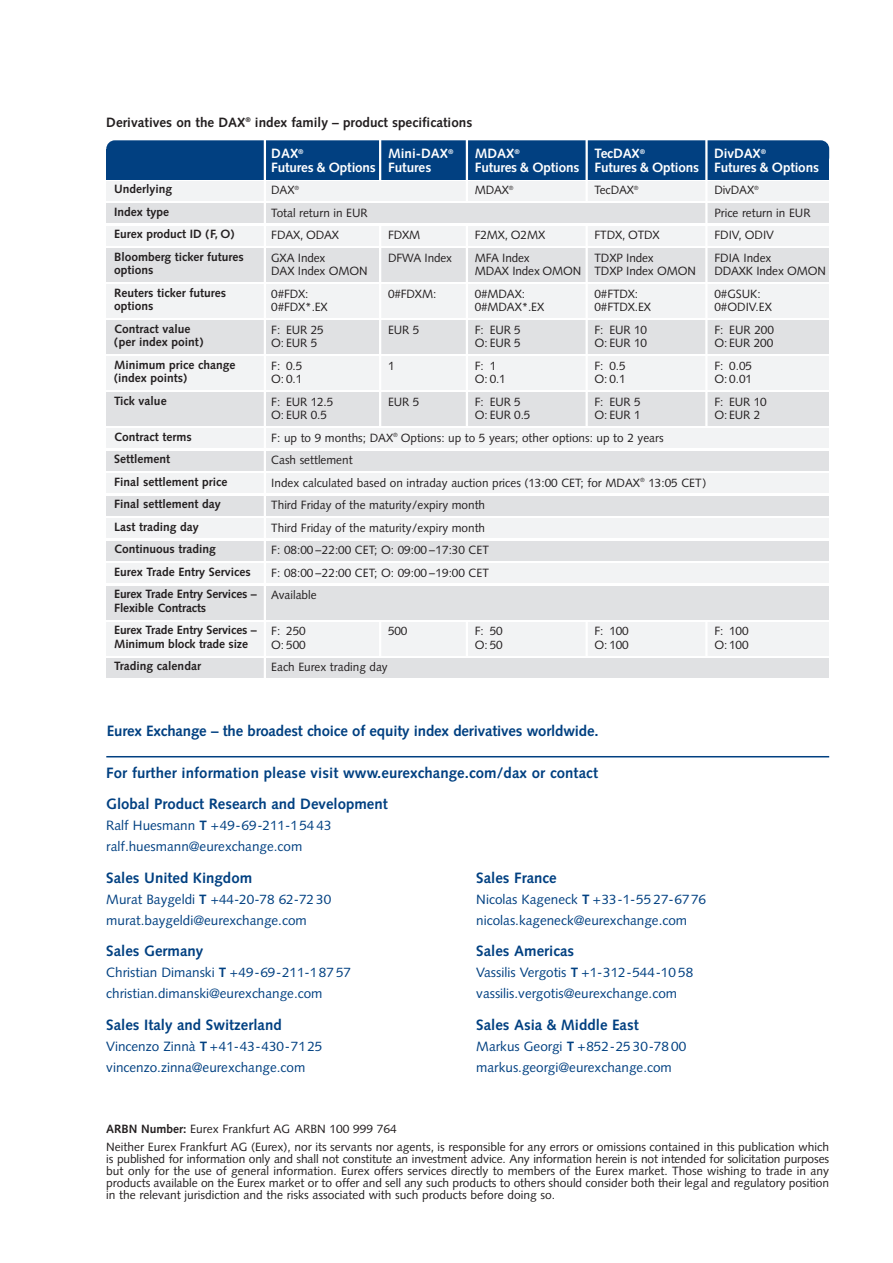
<style>
.page{position:relative;width:893px;height:1263px;background:#fff}
.page>*{position:absolute;margin:0;border:0;box-sizing:border-box;transform-origin:0 0}
.t1{font:700 15px/31.5px "Syntax";color:#014081}
.t2{font:13.5px/21px "Syntax";color:#014081}
.t3{font:700 13.5px/13.5px "Syntax";letter-spacing:-.01em;color:#fff}
.t4{font:700 13.5px "Syntax";color:#231f20}
.t5{font:12px/22.5px "Syntax";color:#231f20}
.t6{font:700 12px/22.5px "Syntax";color:#231f20}
.s1{font-weight:700}
</style>
<div class="page">
<div style="left:106px;top:140px;width:723px;height:26px;background:#014081;border-radius:9px"></div>
<div style="left:106px;top:149px;width:723px;height:30px;background:#014081"></div>
<div style="left:106px;top:181px;width:723px;height:19px;background:#f2f3f4"></div>
<div style="left:106px;top:226px;width:723px;height:19px;background:#f2f3f4"></div>
<div style="left:106px;top:203px;width:723px;height:20px;background:#e0e1e3"></div>
<div style="left:106px;top:284px;width:723px;height:33px;background:#f2f3f4"></div>
<div style="left:106px;top:248px;width:723px;height:34px;background:#e0e1e3"></div>
<div style="left:106px;top:320px;width:723px;height:34px;background:#e0e1e3"></div>
<div style="left:106px;top:356px;width:723px;height:34px;background:#f2f3f4"></div>
<div style="left:106px;top:392px;width:723px;height:34px;background:#e0e1e3"></div>
<div style="left:106px;top:428px;width:723px;height:20px;background:#f2f3f4"></div>
<div style="left:106px;top:451px;width:723px;height:20px;background:#e0e1e3"></div>
<div style="left:106px;top:473px;width:723px;height:20px;background:#f2f3f4"></div>
<div style="left:106px;top:496px;width:723px;height:20px;background:#e0e1e3"></div>
<div style="left:106px;top:518px;width:723px;height:20px;background:#f2f3f4"></div>
<div style="left:106px;top:541px;width:723px;height:20px;background:#e0e1e3"></div>
<div style="left:106px;top:563px;width:723px;height:20px;background:#f2f3f4"></div>
<div style="left:106px;top:586px;width:723px;height:33px;background:#e0e1e3"></div>
<div style="left:106px;top:622px;width:723px;height:33px;background:#f2f3f4"></div>
<div style="left:106px;top:658px;width:723px;height:20px;background:#e0e1e3"></div>
<hr style="left:264px;top:139px;width:2px;height:548px;background:#fff">
<hr style="left:379px;top:225px;width:2px;height:201px;background:#fff">
<hr style="left:379px;top:139px;width:2px;height:42px;background:#fff">
<hr style="left:466px;top:139px;width:2px;height:63px;background:#fff">
<hr style="left:586px;top:139px;width:2px;height:63px;background:#fff">
<hr style="left:466px;top:225px;width:2px;height:201px;background:#fff">
<hr style="left:586px;top:225px;width:2px;height:201px;background:#fff">
<hr style="left:379px;top:621px;width:2px;height:35px;background:#fff">
<hr style="left:466px;top:621px;width:2px;height:35px;background:#fff">
<hr style="left:586px;top:621px;width:2px;height:35px;background:#fff">
<hr style="left:705px;top:621px;width:3px;height:35px;background:#fff">
<hr style="left:705px;top:139px;width:3px;height:288px;background:#fff">
<hr style="left:106px;top:756px;width:723px;height:1px;background:#014081">
<p class="t4" style="left:106px;top:117px;width:368px">Derivatives on the DAX<sup>®</sup> index family – product specifications</p>
<p class="t3" style="left:388px;top:148px;width:67px">Mini-DAX<sup>®<br></sup>Futures</p>
<p class="t3" style="left:271px;top:148px;width:106px">DAX<sup>®<br></sup>Futures &amp; Options</p>
<p class="t5" style="left:271px;top:180px;width:98px">DAX<sup>®<br></sup>Total return in EUR<br>FDAX, ODAX<br>GXA Index</p>
<p class="t5" style="left:271px;top:261px;width:98px">DAX Index OMON<br>0#FDX:</p>
<p class="t5" style="left:271px;top:297px;width:58px">0#FDX*.EX<br>F: EUR 25</p>
<p class="t5" style="left:271px;top:333px;width:48px">O: EUR 5<br>F: 0.5</p>
<p class="t5" style="left:271px;top:369px;width:64px">O: 0.1<br>F: EUR 12.5</p>
<p class="t5" style="left:271px;top:405px;width:436px">O: EUR 0.5<br>F: up to 9 months; DAX<sup>®</sup> Options: up to 5 years; other options: up to 2 years<br>Cash settlement<br>Index calculated based on intraday auction prices (13:00 CET; for MDAX<sup>®</sup> 13:05 CET)<br>Third Friday of the maturity/expiry month<br>Third Friday of the maturity/expiry month<br>F: 08:00 –22:00 CET; O: 09:00 –17:30 CET<br>F: 08:00 –22:00 CET; O: 09:00 –19:00 CET<br>Available</p>
<p class="t5" style="left:271px;top:626px;width:36px;line-height:13.5px">F: 250<br>O: 500</p>
<p class="t5" style="left:271px;top:657px;width:118px">Each Eurex trading day</p>
<p class="t3" style="left:475px;top:148px;width:106px">MDAX<sup>®<br></sup>Futures &amp; Options</p>
<p class="t5" style="left:475px;top:180px;width:40px">MDAX<sup>®</sup></p>
<p class="t5" style="left:475px;top:225px;width:72px">F2MX, O2MX<br>MFA Index</p>
<p class="t5" style="left:475px;top:261px;width:108px">MDAX Index OMON<br>0#MDAX:</p>
<p class="t5" style="left:475px;top:297px;width:71px">0#MDAX*.EX<br>F: EUR 5</p>
<p class="t5" style="left:475px;top:333px;width:48px">O: EUR 5<br>F: 1</p>
<p class="t5" style="left:475px;top:369px;width:48px">O: 0.1<br>F: EUR 5</p>
<p class="t5" style="left:475px;top:405px;width:57px">O: EUR 0.5</p>
<p class="t3" style="left:595px;top:148px;width:106px">TecDAX<sup>®<br></sup>Futures &amp; Options</p>
<p class="t5" style="left:595px;top:180px;width:46px">TecDAX<sup>®</sup></p>
<p class="t5" style="left:595px;top:225px;width:67px">FTDX, OTDX<br>TDXP Index</p>
<p class="t5" style="left:595px;top:261px;width:103px">TDXP Index OMON<br>0#FTDX:</p>
<p class="t5" style="left:595px;top:297px;width:58px">0#FTDX.EX<br>F: EUR 10</p>
<p class="t5" style="left:595px;top:333px;width:54px">O: EUR 10<br>F: 0.5</p>
<p class="t5" style="left:595px;top:369px;width:48px">O: 0.1<br>F: EUR 5</p>
<p class="t5" style="left:595px;top:405px;width:48px">O: EUR 1</p>
<p class="t6" style="left:114px;top:179px;width:131px">Underlying<br>Index type<br>Eurex product ID (F, O)<br>Bloomberg ticker futures</p>
<p class="t6" style="left:114px;top:260px;width:113px">options<br>Reuters ticker futures</p>
<p class="t6" style="left:114px;top:296px;width:78px">options<br>Contract value</p>
<p class="t6" style="left:114px;top:332px;width:123px">(per index point)<br>Minimum price change</p>
<p class="t6" style="left:114px;top:368px;width:75px">(index points)<br>Tick value</p>
<p class="t6" style="left:114px;top:426px;width:144px">Contract terms<br>Settlement<br>Final settlement price<br>Final settlement day<br>Last trading day<br>Continuous trading<br>Eurex Trade Entry Services<br>Eurex Trade Entry Services –</p>
<p class="t6" style="left:114px;top:597px;width:144px">Flexible Contracts<br>Eurex Trade Entry Services –</p>
<p class="t6" style="left:114px;top:633px;width:135px">Minimum block trade size<br>Trading calendar</p>
<p class="t5" style="left:388px;top:225px;width:66px">FDXM<br>DFWA Index</p>
<p class="t5" style="left:388px;top:283px;width:50px">0#FDXM:</p>
<p class="t5" style="left:388px;top:319px;width:33px">EUR 5</p>
<p class="t5" style="left:388px;top:355px;width:8px">1</p>
<p class="t5" style="left:388px;top:391px;width:33px">EUR 5</p>
<p class="t5" style="left:388px;top:621px;width:21px">500</p>
<p class="t5" style="left:475px;top:626px;width:29px;line-height:13.5px">F: 50<br>O: 50</p>
<p class="t5" style="left:595px;top:626px;width:36px;line-height:13.5px">F: 100<br>O: 100</p>
<p class="t3" style="left:714px;top:148px;width:106px">DivDAX<sup>®<br></sup>Futures &amp; Options</p>
<p class="t5" style="left:714px;top:180px;width:98px">DivDAX<sup>®<br></sup>Price return in EUR<br>FDIV, ODIV<br>FDIA Index</p>
<p class="t5" style="left:714px;top:261px;width:113px">DDAXK Index OMON<br>0#GSUK:</p>
<p class="t5" style="left:714px;top:297px;width:61px">0#ODIV.EX<br>F: EUR 200</p>
<p class="t5" style="left:714px;top:333px;width:60px">O: EUR 200<br>F: 0.05</p>
<p class="t5" style="left:714px;top:369px;width:54px">O: 0.01<br>F: EUR 10</p>
<p class="t5" style="left:714px;top:405px;width:48px">O: EUR 2</p>
<p class="t5" style="left:714px;top:626px;width:36px;line-height:13.5px">F: 100<br>O: 100</p>
<p class="t1" style="left:107px;top:716px;width:493px">Eurex Exchange – the broadest choice of equity index derivatives worldwide.</p>
<p class="t1" style="left:106px;top:758px;width:493px">For further information please visit www.eurexchange.com/dax or contact<br>Global Product Research and Development</p>
<p class="t2" style="left:106px;top:816px;width:227px">Ralf Huesmann <span class="s1">T</span> +49-69-211-154 43 ralf.huesmann@eurexchange.com</p>
<p class="t1" style="left:106px;top:863px;width:147px">Sales United Kingdom</p>
<p class="t2" style="left:106px;top:890px;width:226px">Murat Baygeldi <span class="s1">T</span> +44-20-78 62-72 30 murat.baygeldi@eurexchange.com</p>
<p class="t1" style="left:106px;top:937px;width:99px">Sales Germany</p>
<p class="t2" style="left:106px;top:963px;width:246px">Christian Dimanski <span class="s1">T</span> +49-69-211-187 57 christian.dimanski@eurexchange.com</p>
<p class="t1" style="left:106px;top:1010px;width:177px">Sales Italy and Switzerland</p>
<p class="t2" style="left:106px;top:1037px;width:218px">Vincenzo Zinnà <span class="s1">T</span> +41-43-430-7125 vincenzo.zinna@eurexchange.com</p>
<p class="t1" style="left:476px;top:863px;width:82px">Sales France</p>
<p class="t2" style="left:476px;top:890px;width:231px">Nicolas Kageneck <span class="s1">T</span> +33-1-55 27-6776 nicolas.kageneck@eurexchange.com</p>
<p class="t1" style="left:476px;top:937px;width:99px">Sales Americas</p>
<p class="t2" style="left:476px;top:963px;width:218px">Vassilis Vergotis <span class="s1">T</span> +1-312-544-10 58 vassilis.vergotis@eurexchange.com</p>
<p class="t1" style="left:476px;top:1010px;width:164px">Sales Asia &amp; Middle East</p>
<p class="t2" style="left:476px;top:1037px;width:211px">Markus Georgi <span class="s1">T</span> +852-25 30-78 00 markus.georgi@eurexchange.com</p>
<p class="t5" style="left:106px;top:1121px;width:724px;line-height:18px"><span class="s1">ARBN Number:</span> Eurex Frankfurt AG ARBN 100 999 764<br>Neither Eurex Frankfurt AG (Eurex), nor its servants nor agents, is responsible for any errors or omissions contained in this publication which</p>
<p class="t5" style="left:106px;top:1154px;width:724px;line-height:12px;text-align:justify">is published for information only and shall not constitute an investment advice. Any information herein is not intended for solicitation purposes but only for the use of general information. Eurex offers services directly to members of the Eurex market. Those wishing to trade in any products available on the Eurex market or to offer and sell any such products to others should consider both their legal and regulatory position in the relevant jurisdiction and the risks associated with such products before doing so.</p>
</div>
